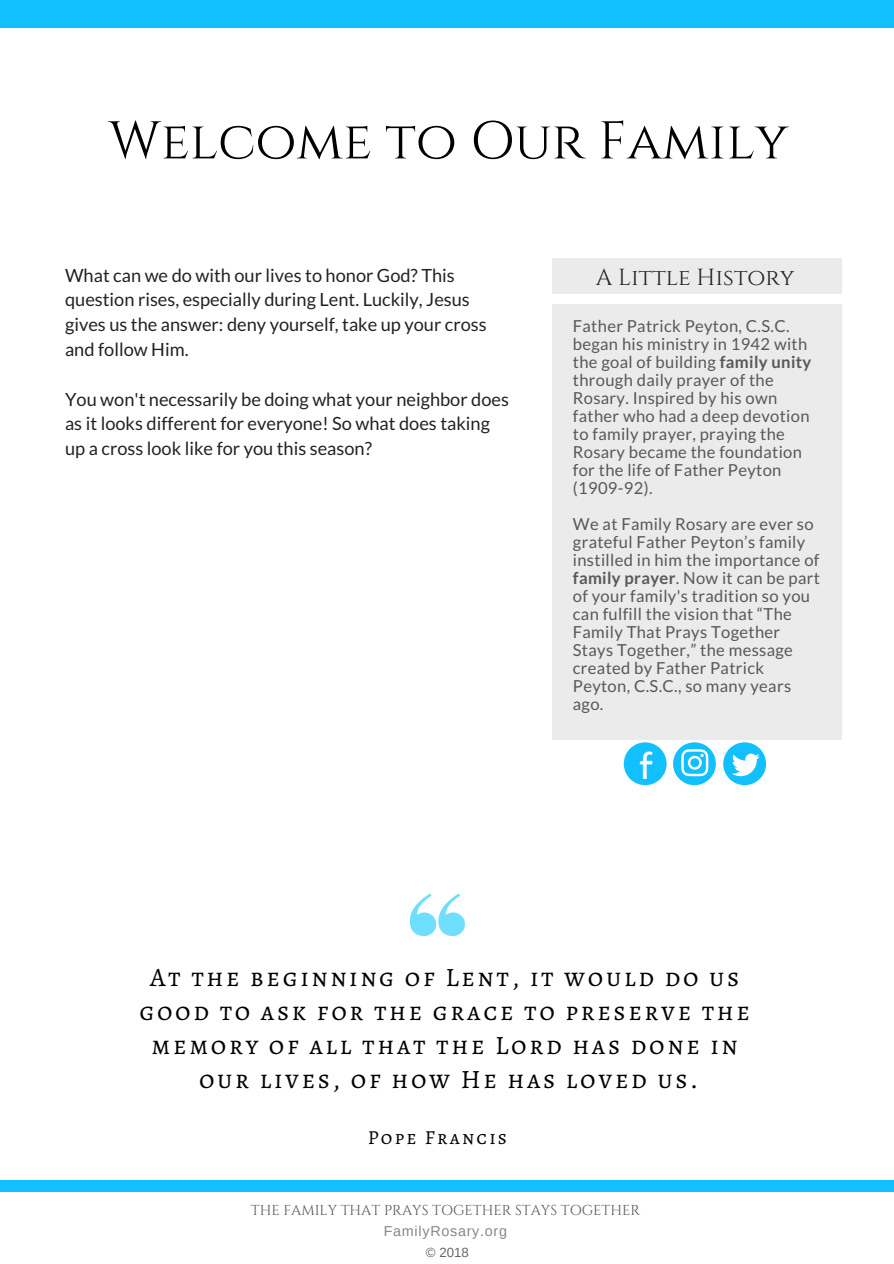
<style>
.page{position:relative;width:894px;height:1264px;background:#fff}
.page>*{position:absolute;margin:0;border:0;box-sizing:border-box;transform-origin:0 0}
.t1{font:52.95px "Cinzel";color:#000}
.t2{font:37.5px "Kollektif";color:#fff}
.t3{font:26.55px/33.8px "Alegreya SC";letter-spacing:.1em;color:#000;text-align:center}
.t4{font:23.25px "Cinzel";color:#222}
.t5{font:19.8px "Alegreya SC";letter-spacing:.11em;color:#000}
.t6{font:18.15px/24.8px "Lato";color:#222}
.t7{font:16.5px/18px "Lato";letter-spacing:.02em;color:#5b5657}
.t8{font:14.4px "Cinzel";color:#5b5657}
.t9{font:14.4px "Arimo";letter-spacing:.05em;color:#878787}
.t10{font:13.2px "Arimo";color:#666}
.s1{font-weight:700}
</style>
<div class="page">
<div style="left:0;top:1px;width:893px;height:27px;background:#13c0ff"></div>
<div style="left:552px;top:258px;width:289px;height:481px;background:#ebebeb"></div>
<svg style="left:623px;top:742px;width:43px;height:43px"></svg>
<div style="left:543px;top:294px;width:306px;height:9px;background:#fff"></div>
<svg style="left:673px;top:742px;width:42px;height:43px"></svg>
<svg style="left:723px;top:742px;width:42px;height:43px"></svg>
<svg style="left:410px;top:893px;width:54px;height:43px"></svg>
<div style="left:0;top:1180px;width:893px;height:11px;background:#13c0ff"></div>
<h1 class="t1" style="left:109px;top:107px;width:681px">Welcome to Our Family</h1>
<p class="t6" style="left:65px;top:262px;width:423px">What can we do with our lives to honor God? This question rises, especially during Lent. Luckily, Jesus gives us the answer: deny yourself, take up your cross and follow Him.</p>
<p class="t6" style="left:65px;top:386px;width:445px">You won't necessarily be doing what your neighbor does as it looks different for everyone! So what does taking up a cross look like for you this season?</p>
<h3 class="t4" style="left:595px;top:262px;width:200px">A Little History</h3>
<p class="t7" style="left:572px;top:316px;width:240px">Father Patrick Peyton, C.S.C. began his ministry in 1942 with the goal of building <span class="s1">family unity </span>through daily prayer of the<br>Rosary. Inspired by his own father who had a deep devotion to family prayer, praying the<br>Rosary became the foundation for the life of Father Peyton (1909-92).</p>
<p class="t7" style="left:572px;top:514px;width:248px">We at Family Rosary are ever so grateful Father Peyton’s family instilled in him the importance of <span class="s1">family prayer</span>. Now it can be part of your family's tradition so you can fulfill the vision that “The<br>Family That Prays Together<br>Stays Together,” the message created by Father Patrick<br>Peyton, C.S.C., so many years ago.</p>
<h2 class="t2" style="left:638px;top:748px;width:16px">f</h2>
<h3 class="t3" style="left:139px;top:960px;width:612px">At the beginning of Lent, it would do us good to ask for the grace to preserve the memory of all that the Lord has done in our lives, of how He has loved us.</h3>
<p class="t5" style="left:368px;top:1123px;width:141px">Pope Francis</p>
<p class="t8" style="left:251px;top:1200px;width:390px">THE FAMILY THAT PRAYS TOGETHER STAYS TOGETHER</p>
<p class="t9" style="left:383px;top:1222px;width:125px">FamilyRosary.org</p>
<p class="t10" style="left:426px;top:1244px;width:44px">© 2018</p>
</div>
